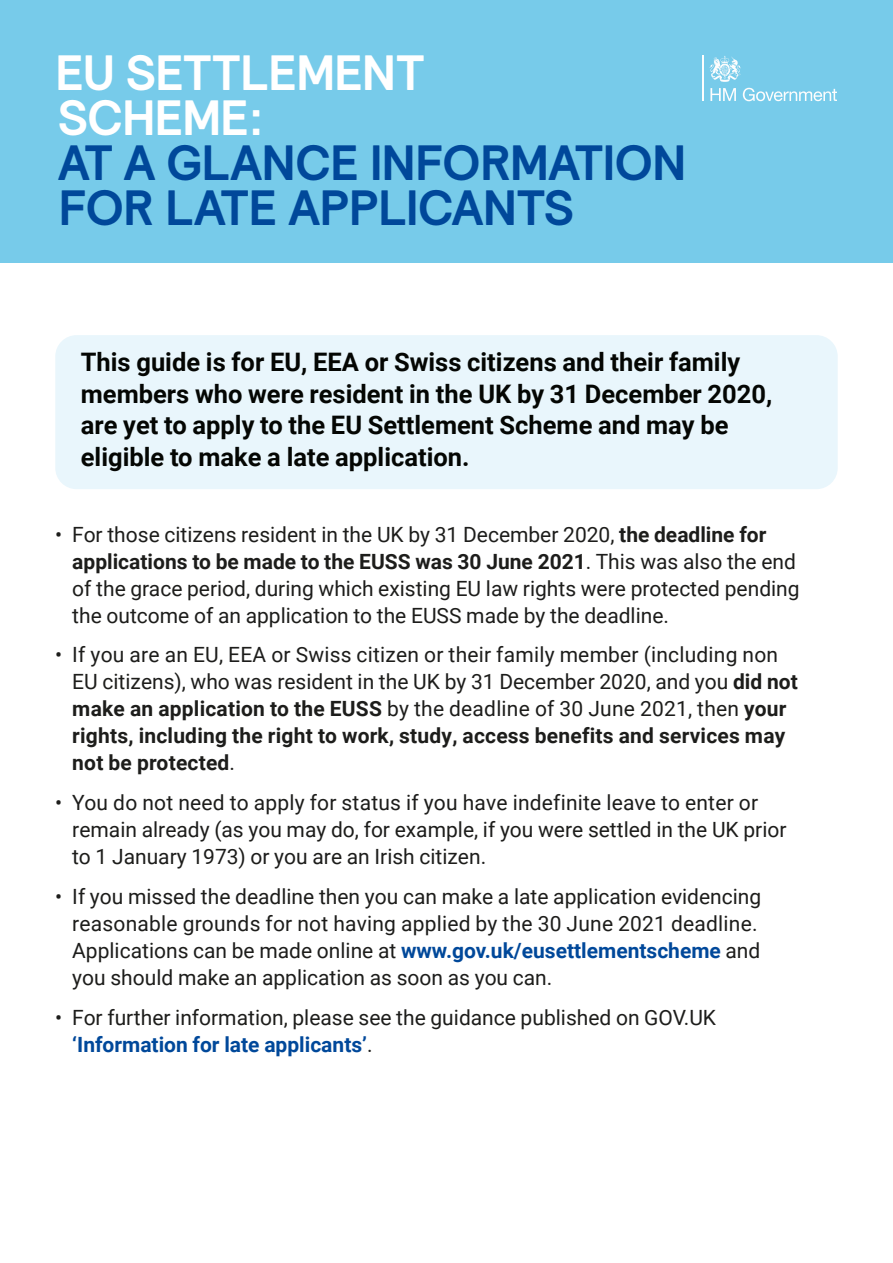
<style>
.page{position:relative;width:893px;height:1263px;background:#fff}
.page>*{position:absolute;margin:0;border:0;box-sizing:border-box;transform-origin:0 0}
.H_Hdr_33_30_bold_WHT{font:700 49.5px/45px "Relative";letter-spacing:-.01em;color:#00489a}
.H_Hdr_33_30_bold_WHT-2{font:700 49.5px "Relative";letter-spacing:-.015em;color:#fff}
.H1_Intro_Box_rounded{font:700 25.5px/31.5px "Roboto";color:#040603}
.t1{font:21px/27px "Roboto";color:#1d1d1b}
.s1{font-weight:700}
.s2{font-weight:700;color:#00489a}
</style>
<div class="page">
<div style="left:0;top:0;width:893px;height:262px;background:#77cbea"></div>
<hr style="left:702px;top:56px;width:1px;height:45px;background:#fdfdfd">
<svg style="left:710px;top:88px;width:26px;height:13px"></svg>
<svg style="left:743px;top:88px;width:94px;height:13px"></svg>
<svg style="left:709px;top:56px;width:32px;height:26px"></svg>
<div style="left:55px;top:335px;width:783px;height:154px;background:#e9f6fc;border-radius:21px"></div>
<p class="H_Hdr_33_30_bold_WHT-2" style="left:55px;top:40px;width:370px">EU SETTLEMENT</p>
<p class="H_Hdr_33_30_bold_WHT-2" style="left:58px;top:85px;width:207px">SCHEME:</p>
<p class="H_Hdr_33_30_bold_WHT" style="left:58px;top:140px;width:630px">AT A GLANCE INFORMATION<br>FOR LATE APPLICANTS</p>
<p class="H1_Intro_Box_rounded" style="left:81px;top:345px;width:693px">This guide is for EU, EEA or Swiss citizens and their family members who were resident in the UK by 31 December 2020, are yet to apply to the EU Settlement Scheme and may be eligible to make a late application.</p>
<p class="t1" style="left:72px;top:520px;width:729px;text-indent:-17px">• For those citizens resident in the UK by 31 December 2020, <span class="s1">the deadline for applications to be made to the EUSS was 30 June 2021</span>. This was also the end of the grace period, during which existing EU law rights were protected pending the outcome of an application to the EUSS made by the deadline.</p>
<p class="t1" style="left:72px;top:641px;width:727px;text-indent:-17px">• If you are an EU, EEA or Swiss citizen or their family member (including non EU citizens), who was resident in the UK by 31 December 2020, and you <span class="s1">did not make an application to the EUSS</span> by the deadline of 30 June 2021, then <span class="s1">your rights, including the right to work, study, access benefits and services may not be protected</span>.</p>
<p class="t1" style="left:72px;top:788px;width:716px;text-indent:-17px">• You do not need to apply for status if you have indefinite leave to enter or remain already (as you may do, for example, if you were settled in the UK prior to 1 January 1973) or you are an Irish citizen.</p>
<p class="t1" style="left:72px;top:882px;width:691px;text-indent:-17px">• If you missed the deadline then you can make a late application evidencing reasonable grounds for not having applied by the 30 June 2021 deadline.<br>Applications can be made online at <span class="s2">www.gov.uk/eusettlementscheme</span> and you should make an application as soon as you can.</p>
<p class="t1" style="left:72px;top:1003px;width:645px;text-indent:-17px">• For further information, please see the guidance published on GOV.UK <span class="s2">‘Information for late applicants’</span>.</p>
</div>
